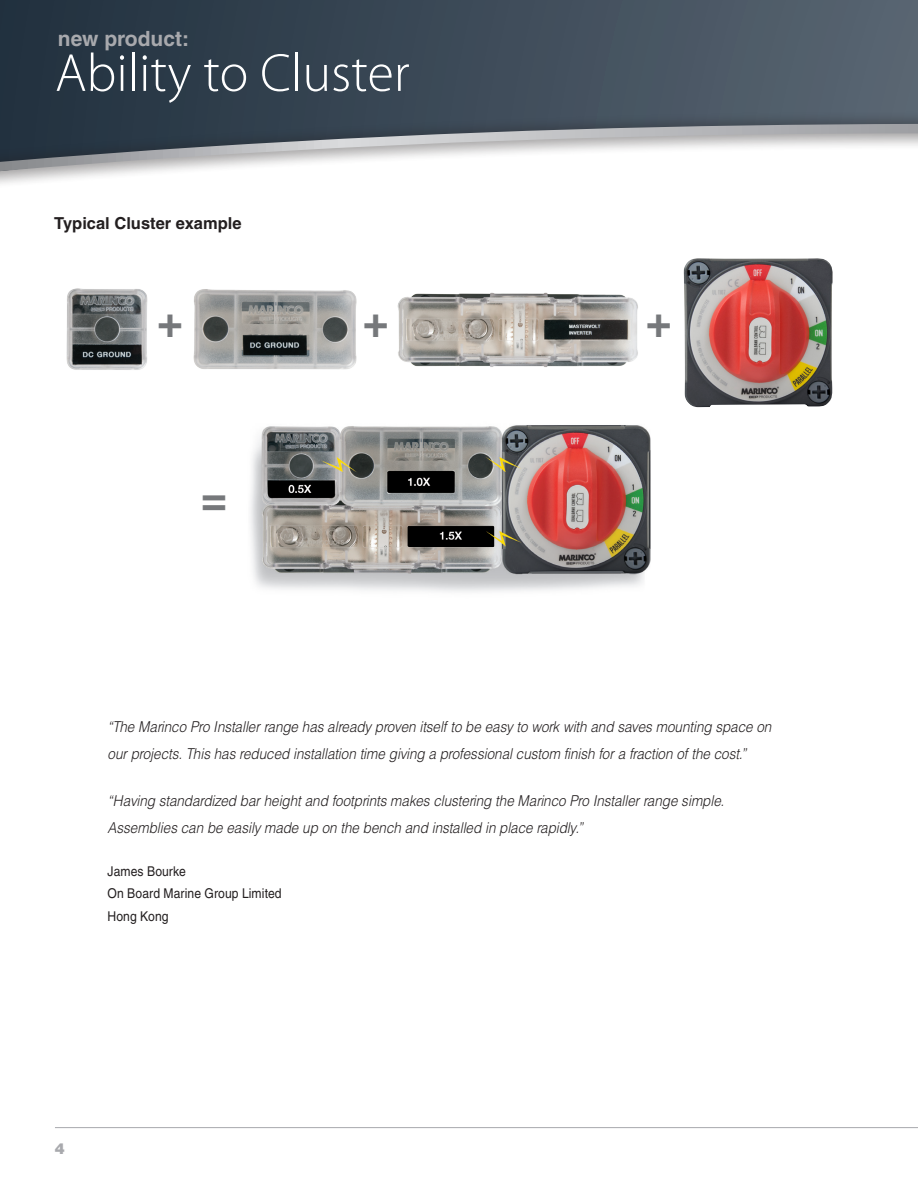
<style>
.page{position:relative;width:918px;height:1188px;background:#fff}
.page>*{position:absolute;margin:0;border:0;box-sizing:border-box;transform-origin:0 0}
.Product_Title{font:300 54px "Myriad Pro";color:#fff}
.t1{font:700 44.4px "Helvetica";color:#76787b}
.t2{font:700 21px "Helvetica";color:#a8a9ad}
.Product_Name_JW{font:700 16.5px "Helvetica";color:#231f20}
.Brochure_Copy{font:italic 300 15px/27px "Helvetica";letter-spacing:-.005em;color:#231f20;scale:.9 1}
.t3{font:900 15px "Helvetica";color:#a8a9ad}
.Brochure_Copy-2{font:13.5px "Helvetica";letter-spacing:.01em;color:#231f20;scale:.9 1}
</style>
<div class="page">
<hr style="left:55px;top:1127px;width:863px;height:1px;background:#a8a9ad">
<svg style="left:0;top:0;width:918px;height:111px;background:#3c4a58"></svg>
<div style="left:0;top:111px;width:918px;height:108px;background:#231f20;opacity:.75"></div>
<svg style="left:0;top:124px;width:918px;height:47px"></svg>
<img style="left:250px;top:425px;width:401px;height:167px">
<img style="left:193px;top:289px;width:164px;height:81px">
<img style="left:66px;top:288px;width:82px;height:82px">
<img style="left:397px;top:292px;width:241px;height:75px">
<img style="left:683px;top:258px;width:150px;height:149px">
<p class="t2" style="left:58px;top:26px;width:133px">new product:</p>
<p class="Product_Title" style="left:55px;top:43px;width:356px">Ability to Cluster</p>
<p class="Product_Name_JW" style="left:54px;top:213px;width:189px">Typical Cluster example</p>
<p class="t1" style="left:157px;top:294px;width:27px">+</p>
<p class="t1" style="left:201px;top:471px;width:27px">=</p>
<p class="t1" style="left:363px;top:294px;width:27px">+</p>
<p class="t1" style="left:646px;top:294px;width:27px">+</p>
<p class="Brochure_Copy" style="left:108px;top:712px;width:739px">“The Marinco Pro Installer range has already proven itself to be easy to work with and saves mounting space on our projects. This has reduced installation time giving a professional custom finish for a fraction of the cost.”</p>
<p class="Brochure_Copy" style="left:108px;top:787px;width:687px">“Having standardized bar height and footprints makes clustering the Marinco Pro Installer range simple.<br>Assemblies can be easily made up on the bench and installed in place rapidly.”</p>
<p class="Brochure_Copy-2" style="left:108px;top:863px;width:89px">James Bourke</p>
<p class="Brochure_Copy-2" style="left:108px;top:886px;width:195px">On Board Marine Group Limited</p>
<p class="Brochure_Copy-2" style="left:108px;top:908px;width:69px">Hong Kong</p>
<p class="t3" style="left:55px;top:1138px;width:12px">4</p>
</div>
